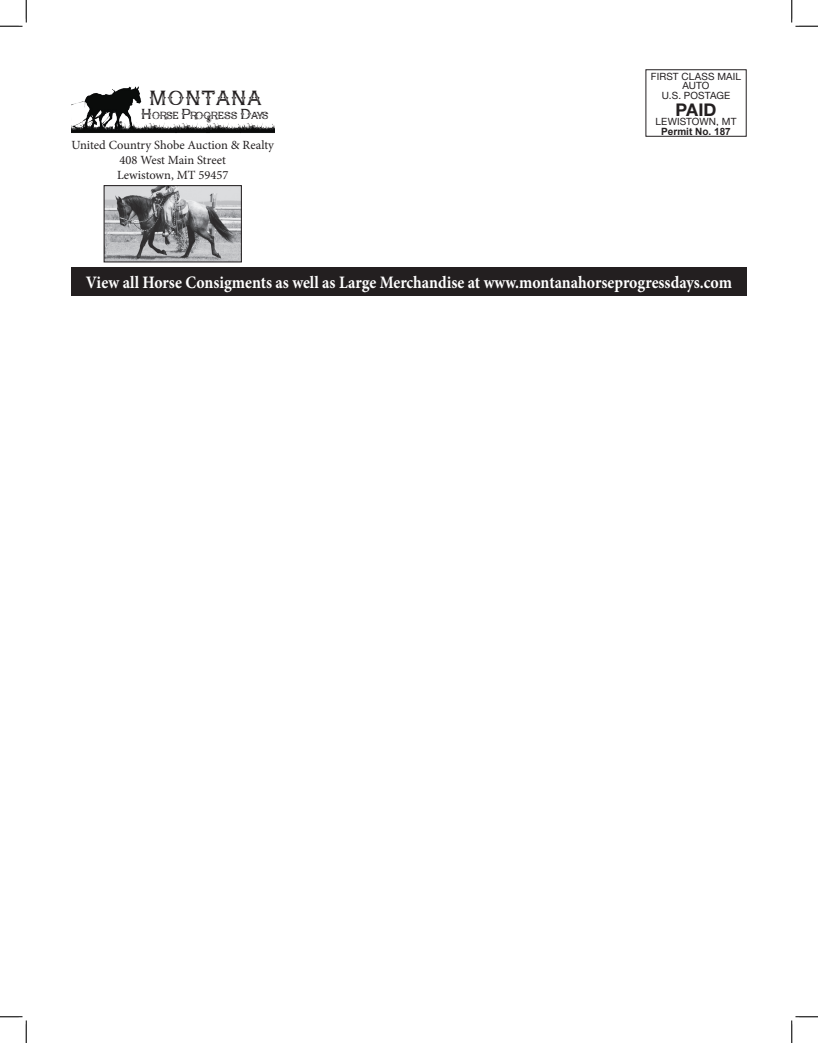
<style>
.page{position:relative;width:818px;height:1043px;background:#fff}
.page>*{position:absolute;margin:0;border:0;box-sizing:border-box;transform-origin:0 0}
.t1{font:27px "Poker Kings";color:#231f20}
.t2{font:700 17.5px "Minion Pro";letter-spacing:-.015em;color:#fff;scale:.9 1}
.t3{font:700 17.5px "Helvetica Neue";color:#231f20}
.t4{font:12.5px/15px "Minion Pro";color:#231f20;text-align:center}
.t5{font:10px/9.6px "Helvetica Neue";letter-spacing:.01em;color:#231f20;text-align:center}
.t6{font:700 10px "Arial";color:#231f20}
.t7{font:9.5px "Poker Kings";color:#231f20}
.s1{font-size:13.5px}
.s2{font-family:"Arial";font-weight:700}
</style>
<div class="page">
<img style="left:71px;top:86px;width:104px;height:47px">
<img style="left:175px;top:123px;width:32px;height:11px">
<img style="left:207px;top:123px;width:67px;height:11px">
<div style="left:645px;top:69px;width:101px;height:68px;border:1px solid #231f20"></div>
<div style="left:71px;top:267px;width:675px;height:29px;background:#231f20"></div>
<img style="left:106px;top:187px;width:134px;height:73px">
<div style="left:104px;top:185px;width:138px;height:77px;border:1px solid #231f20"></div>
<svg style="left:0;top:0;width:27px;height:27px"></svg>
<svg style="left:0;top:1016px;width:27px;height:26px"></svg>
<svg style="left:791px;top:0;width:27px;height:27px"></svg>
<svg style="left:791px;top:1016px;width:27px;height:26px"></svg>
<h1 class="t1" style="left:149px;top:85px;width:115px">montana</h1>
<p class="t4" style="left:71px;top:138px;width:204px">United Country Shobe Auction &amp; Realty<br>408 West Main Street<br>Lewistown, MT 59457</p>
<p class="t7" style="left:141px;top:110px;width:129px"><span class="s1">H</span>ORSE <span class="s1">P</span>ROGRESS <span class="s1">D</span>AYS</p>
<p class="t5" style="left:651px;top:71px;width:92px">FIRST CLASS MAIL<br>AUTO<br>U.S. POSTAGE</p>
<p class="t3" style="left:675px;top:98px;width:43px">PAID</p>
<p class="t5" style="left:655px;top:116px;width:82px">LEWISTOWN, MT<br><span class="s2">P</span>ermit No. 181</p>
<p class="t6" style="left:689px;top:124px;width:21px">t o</p>
<p class="t6" style="left:725px;top:124px;width:7px">7</p>
<p class="t2" style="left:86px;top:270px;width:719px">View all Horse Consigments as well as Large Merchandise at www.montanahorseprogressdays.com</p>
</div>
